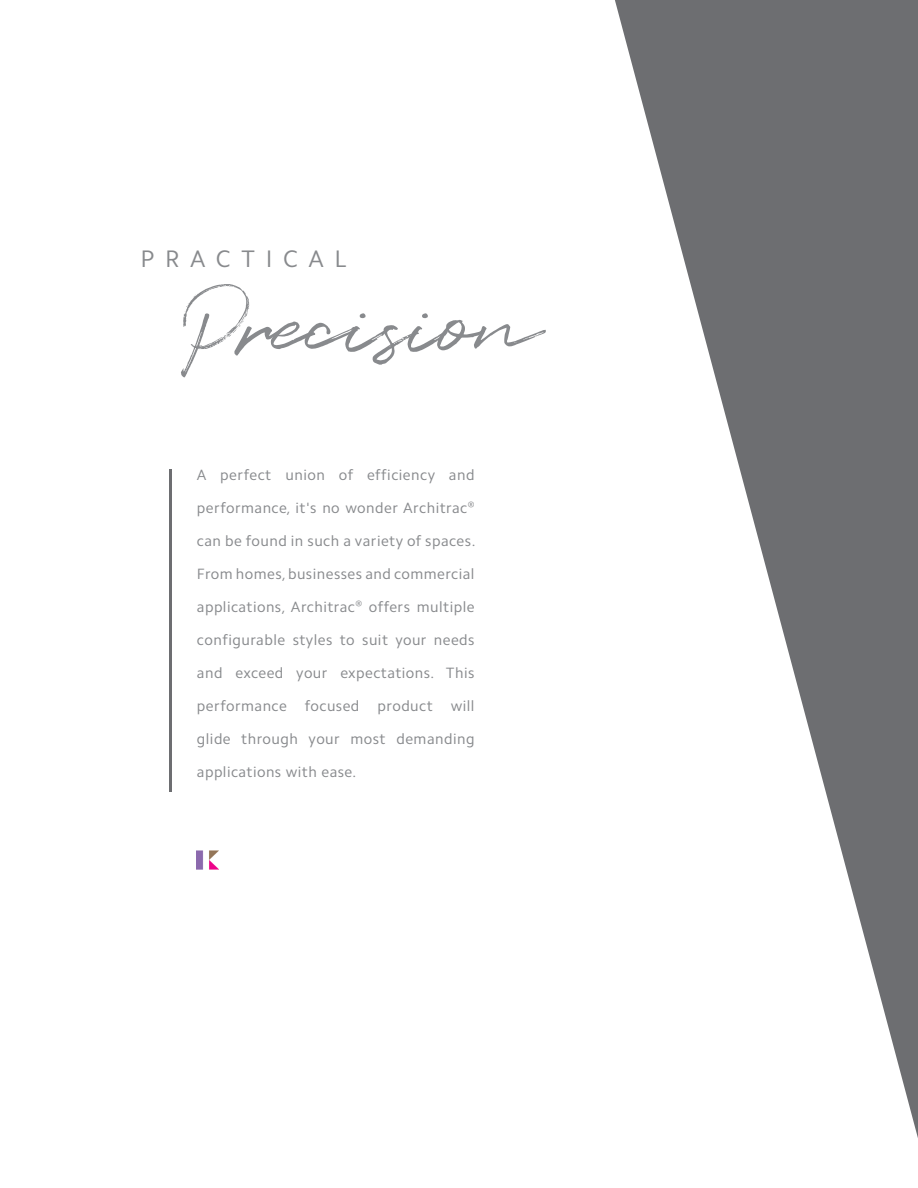
<style>
.page{position:relative;width:918px;height:1188px;background:#fff}
.page>*{position:absolute;margin:0;border:0;box-sizing:border-box;transform-origin:0 0}
.t1{font:91.5px "Quentin";letter-spacing:-.02em;color:#888a8d}
.t2{font:24px "Camphor Std";letter-spacing:.44em;color:#888a8d}
.t3{font:15px "Camphor Std";letter-spacing:.03em;color:#888a8d}
.s1{font-size:13.5px}
</style>
<div class="page">
<svg style="left:615px;top:0;width:303px;height:1138px"></svg>
<hr style="left:169px;top:469px;width:2px;height:322px;background:#6d6e71">
<img style="left:197px;top:850px;width:22px;height:20px">
<p class="t2" style="left:140px;top:245px;width:208px">PRACTICAL</p>
<p class="t1" style="left:180px;top:264px;width:362px">Precision</p>
<p class="t3" style="left:197px;top:466px;width:279px">A perfect union of efficiency and</p>
<p class="t3" style="left:197px;top:499px;width:279px">performance, it's no wonder Architrac<span class="s1">®</span></p>
<p class="t3" style="left:197px;top:532px;width:280px">can be found in such a variety of spaces.</p>
<p class="t3" style="left:197px;top:565px;width:279px">From homes, businesses and commercial</p>
<p class="t3" style="left:197px;top:598px;width:279px">applications, Architrac<span class="s1">®</span> offers multiple</p>
<p class="t3" style="left:197px;top:631px;width:279px">configurable styles to suit your needs</p>
<p class="t3" style="left:197px;top:664px;width:279px">and exceed your expectations. This</p>
<p class="t3" style="left:197px;top:697px;width:279px">performance focused product will</p>
<p class="t3" style="left:197px;top:730px;width:279px">glide through your most demanding</p>
<p class="t3" style="left:197px;top:763px;width:161px">applications with ease.</p>
</div>
